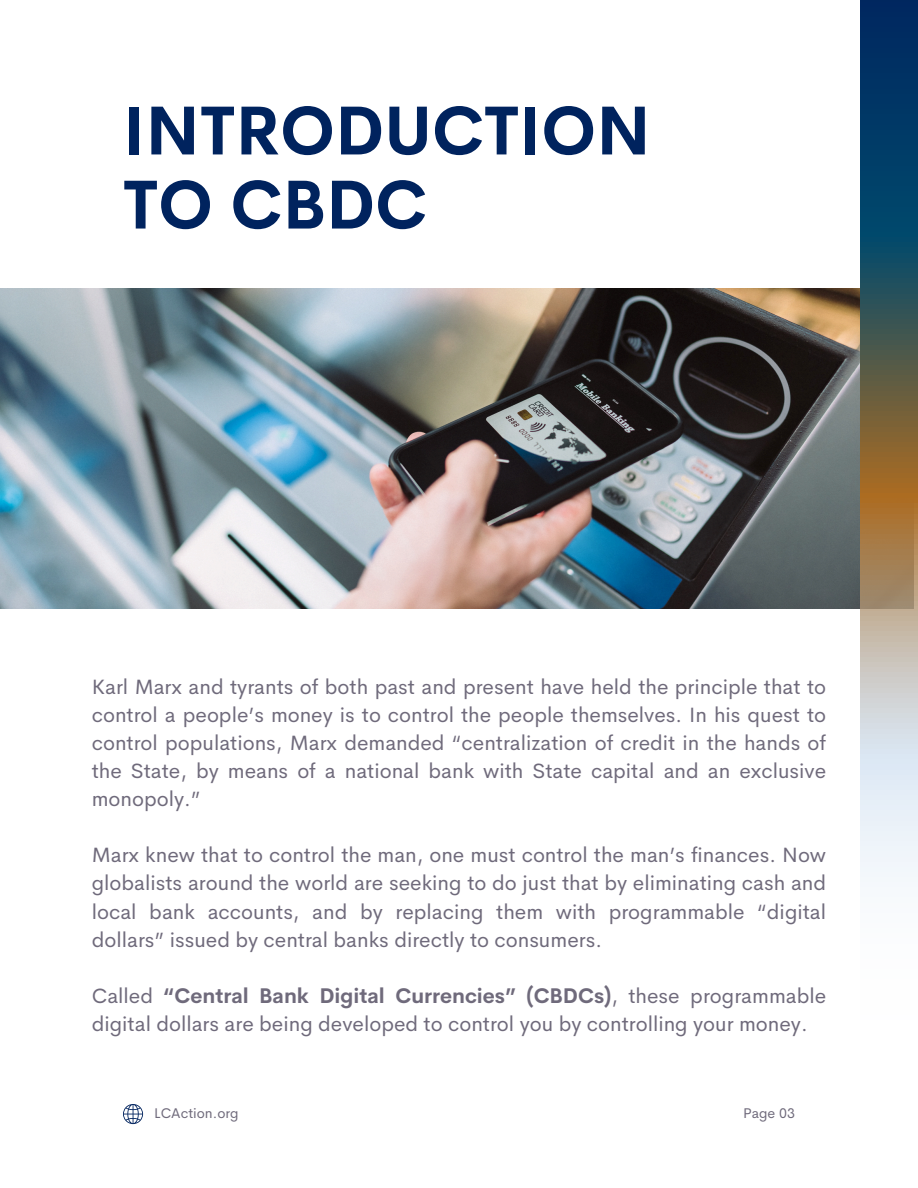
<style>
.page{position:relative;width:918px;height:1188px;background:#fff}
.page>*{position:absolute;margin:0;border:0;box-sizing:border-box;transform-origin:0 0}
.t1{font:700 67.8px/74.1px "Cerebri Sans";color:#00235e}
.t2{font:20.85px/28.2px "Cerebri Sans";color:#6f6a7b;text-align:justify}
.t3{font:14.1px "Cerebri Sans";color:#6f6a7b}
.s1{font-weight:700}
</style>
<div class="page">
<img style="left:0;top:288px;width:860px;height:321px">
<svg style="left:123px;top:1104px;width:20px;height:20px"></svg>
<svg style="left:860px;top:0;width:58px;height:882px;background:#727d7e"></svg>
<h1 class="t1" style="left:123px;top:94px;width:529px">INTRODUCTION<br>TO CBDC</h1>
<h2 class="t2" style="left:92px;top:672px;width:736px">Karl Marx and tyrants of both past and present have held the principle that to control a people’s money is to control the people themselves. In his quest to control populations, Marx demanded “centralization of credit in the hands of the State, by means of a national bank with State capital and an exclusive monopoly.”</h2>
<h2 class="t2" style="left:92px;top:841px;width:736px">Marx knew that to control the man, one must control the man’s finances. Now globalists around the world are seeking to do just that by eliminating cash and local bank accounts, and by replacing them with programmable “digital dollars” issued by central banks directly to consumers.</h2>
<h2 class="t2" style="left:92px;top:982px;width:736px">Called <span class="s1">“Central Bank Digital Currencies” (CBDCs)</span>, these programmable digital dollars are being developed to control you by controlling your money.</h2>
<p class="t3" style="left:154px;top:1104px;width:86px">LCAction.org</p>
<p class="t3" style="left:743px;top:1104px;width:53px">Page 03</p>
</div>
